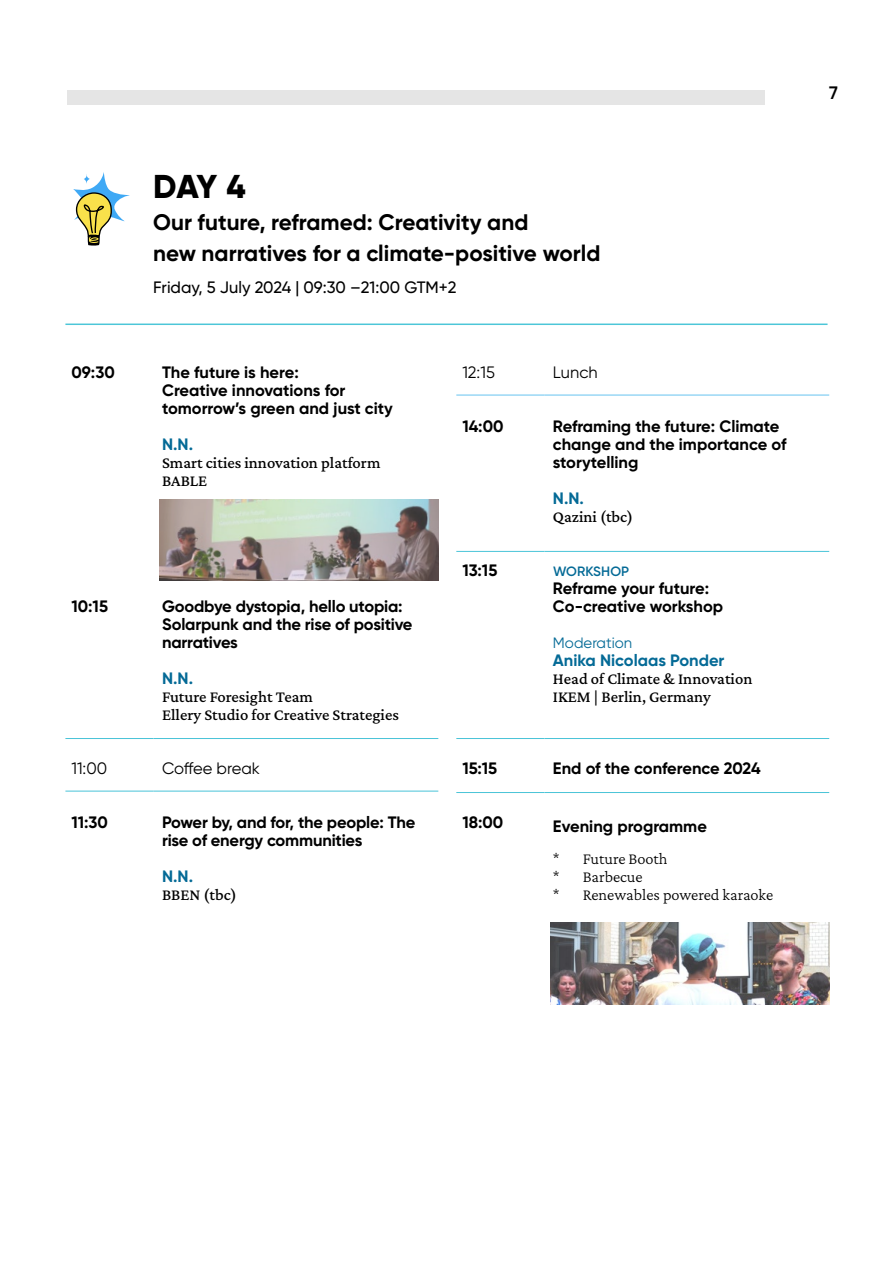
<style>
.page{position:relative;width:893px;height:1263px;background:#fff}
.page>*{position:absolute;margin:0;border:0;box-sizing:border-box;transform-origin:0 0}
.t1{font:800 33px "Gilroy";color:#000}
.t2{font:700 22.5px/31.5px "Gilroy";color:#000}
.t3{font:600 18px "Gilroy";color:#000}
.t4{font:700 16.5px/18px "Gilroy";letter-spacing:-.01em;color:#000}
.t5{font:500 16.5px/18px "Crimson Pro";color:#000}
.t6{font:300 16.5px/18px "Crimson Pro";color:#000}
.t7{font:700 16.5px "Gilroy";color:#046a96}
.t8{font:500 16.5px "Gilroy";color:#000}
.t9{font:16.5px "Gilroy";color:#000}
.t10{font:15px "Gilroy";color:#046a96}
.t11{font:600 13.5px "Gilroy";letter-spacing:.01em;color:#046a96}
</style>
<div class="page">
<hr style="left:65px;top:738px;width:89px;height:1px;background:#49c4d8">
<hr style="left:154px;top:738px;width:284px;height:1px;background:#49c4d8">
<hr style="left:65px;top:791px;width:89px;height:1px;background:#49c4d8">
<hr style="left:154px;top:791px;width:284px;height:1px;background:#49c4d8">
<hr style="left:456px;top:551px;width:88px;height:1px;background:#49c4d8">
<hr style="left:544px;top:551px;width:285px;height:1px;background:#49c4d8">
<hr style="left:456px;top:738px;width:88px;height:1px;background:#49c4d8">
<hr style="left:544px;top:738px;width:285px;height:1px;background:#49c4d8">
<hr style="left:456px;top:792px;width:88px;height:1px;background:#49c4d8">
<hr style="left:544px;top:792px;width:285px;height:1px;background:#49c4d8">
<hr style="left:456px;top:395px;width:88px;height:1px;background:#67c4f0">
<hr style="left:544px;top:395px;width:285px;height:1px;background:#67c4f0">
<img style="left:159px;top:500px;width:279px;height:81px">
<img style="left:550px;top:923px;width:279px;height:81px">
<hr style="left:65px;top:323px;width:762px;height:2px;background:#4dc6d8">
<div style="left:67px;top:90px;width:698px;height:15px;background:#e5e5e5"></div>
<svg style="left:73px;top:172px;width:57px;height:74px"></svg>
<h1 class="t1" style="left:153px;top:166px;width:94px">DAY 4</h1>
<h2 class="t2" style="left:153px;top:206px;width:449px">Our future, reframed: Creativity and<br>new narratives for a climate-positive world</h2>
<p class="t8" style="left:153px;top:277px;width:305px">Friday, 5 July 2024 | 09:30 –21:00 GTM+2</p>
<p class="t4" style="left:71px;top:363px;width:45px">09:30</p>
<p class="t4" style="left:162px;top:363px;width:232px">The future is here:<br>Creative innovations for tomorrow’s green and just city</p>
<p class="t7" style="left:162px;top:434px;width:33px">N.N.</p>
<p class="t5" style="left:162px;top:453px;width:220px">Smart cities innovation platform<br>BABLE</p>
<p class="t4" style="left:71px;top:597px;width:38px">10:15</p>
<p class="t4" style="left:162px;top:597px;width:252px">Goodbye dystopia, hello utopia:<br>Solarpunk and the rise of positive narratives</p>
<p class="t7" style="left:162px;top:668px;width:33px">N.N.</p>
<p class="t5" style="left:162px;top:687px;width:238px">Future Foresight Team<br>Ellery Studio for Creative Strategies</p>
<p class="t9" style="left:71px;top:758px;width:37px">11:00</p>
<p class="t9" style="left:162px;top:758px;width:99px">Coffee break</p>
<p class="t4" style="left:71px;top:813px;width:38px">11:30</p>
<p class="t4" style="left:162px;top:813px;width:255px">Power by, and for, the people: The rise of energy communities</p>
<p class="t7" style="left:162px;top:866px;width:33px">N.N.</p>
<p class="t5" style="left:162px;top:885px;width:76px">BBEN (tbc)</p>
<p class="t9" style="left:462px;top:362px;width:34px">12:15</p>
<p class="t9" style="left:553px;top:362px;width:46px">Lunch</p>
<p class="t4" style="left:462px;top:417px;width:43px">14:00</p>
<p class="t4" style="left:553px;top:417px;width:235px">Reframing the future: Climate change and the importance of storytelling</p>
<p class="t7" style="left:553px;top:488px;width:33px">N.N.</p>
<p class="t5" style="left:553px;top:507px;width:82px">Qazini (tbc)</p>
<p class="t4" style="left:462px;top:561px;width:37px">13:15</p>
<p class="t11" style="left:553px;top:563px;width:78px">WORKSHOP</p>
<p class="t4" style="left:553px;top:579px;width:172px">Reframe your future:<br>Co-creative workshop</p>
<p class="t10" style="left:553px;top:634px;width:81px">Moderation</p>
<p class="t7" style="left:553px;top:650px;width:173px">Anika Nicolaas Ponder</p>
<p class="t5" style="left:553px;top:669px;width:201px">Head of Climate &amp; Innovation<br>IKEM | Berlin, Germany</p>
<p class="t4" style="left:462px;top:759px;width:36px">15:15</p>
<p class="t4" style="left:553px;top:759px;width:209px">End of the conference 2024</p>
<p class="t4" style="left:462px;top:813px;width:42px">18:00</p>
<p class="t4" style="left:553px;top:817px;width:155px">Evening programme</p>
<p class="t6" style="left:553px;top:849px;width:222px">* Future Booth<br>* Barbecue<br>* Renewables powered karaoke</p>
<p class="t3" style="left:829px;top:82px;width:10px">7</p>
</div>
